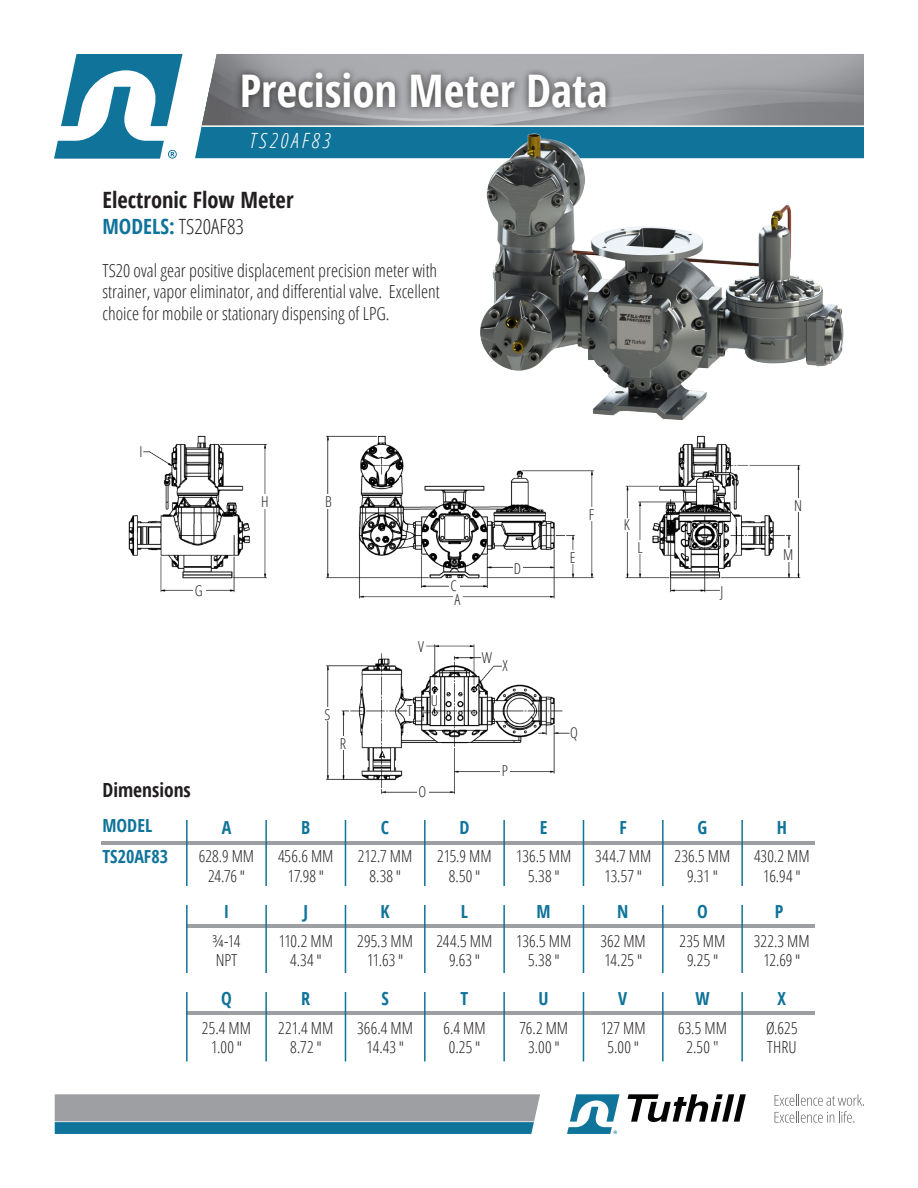
<style>
.page{position:relative;width:918px;height:1188px;background:#fff}
.page>*{position:absolute;margin:0;border:0;box-sizing:border-box;transform-origin:0 0}
.t1{font:700 condensed 45px "Open Sans";color:#fff}
.t2{font:700 condensed 22.5px "Open Sans";color:#231f20}
.t3{font:300 condensed 21px "Open Sans";color:#231f20}
.t4{font:italic 300 condensed 21px "Open Sans";letter-spacing:.15em;color:#fff}
.t5{font:700 condensed 19.5px "Open Sans";color:#231f20}
.t6{font:300 condensed 18px/21.6px "Open Sans";color:#231f20}
.t7{font:700 condensed 18px "Open Sans";color:#107399}
.t8{font:300 condensed 16.5px/19.8px "Open Sans";color:#231f20;text-align:center}
.t9{font:300 condensed 15px "Open Sans";color:#231f20}
.s1{font-weight:700;color:#107399}
.s2{font-family:"Square 721 BT";font-weight:400;font-stretch:normal}
</style>
<div class="page">
<img style="left:128px;top:435px;width:673px;height:360px">
<svg style="left:54px;top:54px;width:129px;height:105px"></svg>
<div style="left:195px;top:125px;width:669px;height:33px;background:#107399"></div>
<img style="left:202px;top:54px;width:662px;height:71px">
<div style="left:234px;top:66px;width:380px;height:50px;background:#231f20;opacity:.85"></div>
<hr style="left:202px;top:125px;width:663px;height:2px;background:#fff">
<svg style="left:628px;top:1094px;width:118px;height:28px"></svg>
<svg style="left:567px;top:1094px;width:52px;height:40px"></svg>
<svg style="left:775px;top:1094px;width:89px;height:29px"></svg>
<svg style="left:55px;top:1094px;width:485px;height:40px;background:#7795a2"></svg>
<hr style="left:187px;top:925px;width:628px;height:3px;background:#9d9fa2">
<hr style="left:187px;top:1012px;width:628px;height:3px;background:#9d9fa2">
<hr style="left:102px;top:841px;width:713px;height:4px;background:#9d9fa2">
<hr style="left:186px;top:820px;width:2px;height:241px;background:#107399">
<hr style="left:265px;top:820px;width:2px;height:241px;background:#107399">
<hr style="left:345px;top:820px;width:1px;height:241px;background:#107399">
<hr style="left:662px;top:820px;width:2px;height:241px;background:#107399">
<hr style="left:741px;top:820px;width:2px;height:241px;background:#107399">
<hr style="left:424px;top:820px;width:2px;height:241px;background:#107399">
<hr style="left:583px;top:820px;width:1px;height:241px;background:#107399">
<hr style="left:503px;top:820px;width:2px;height:241px;background:#107399">
<div style="left:155px;top:887px;width:656px;height:18px;background:#fff"></div>
<div style="left:155px;top:974px;width:656px;height:18px;background:#fff"></div>
<img style="left:459px;top:127px;width:393px;height:293px">
<div style="left:193px;top:585px;width:13px;height:9px;background:#fff"></div>
<div style="left:259px;top:494px;width:12px;height:14px;background:#fff"></div>
<div style="left:322px;top:494px;width:13px;height:14px;background:#fff"></div>
<div style="left:131px;top:449px;width:12px;height:9px;background:#fff"></div>
<div style="left:453px;top:592px;width:9px;height:9px;background:#fff"></div>
<div style="left:449px;top:581px;width:10px;height:9px;background:#fff"></div>
<div style="left:513px;top:562px;width:10px;height:9px;background:#fff"></div>
<div style="left:566px;top:551px;width:12px;height:13px;background:#fff"></div>
<div style="left:586px;top:507px;width:12px;height:14px;background:#fff"></div>
<div style="left:620px;top:518px;width:13px;height:14px;background:#fff"></div>
<div style="left:633px;top:540px;width:12px;height:14px;background:#fff"></div>
<div style="left:720px;top:584px;width:13px;height:14px;background:#fff"></div>
<div style="left:781px;top:548px;width:13px;height:14px;background:#fff"></div>
<div style="left:791px;top:498px;width:13px;height:14px;background:#fff"></div>
<div style="left:414px;top:639px;width:12px;height:14px;background:#fff"></div>
<div style="left:482px;top:650px;width:12px;height:14px;background:#fff"></div>
<div style="left:502px;top:659px;width:13px;height:13px;background:#fff"></div>
<div style="left:570px;top:725px;width:13px;height:14px;background:#fff"></div>
<div style="left:500px;top:763px;width:10px;height:14px;background:#fff"></div>
<div style="left:417px;top:785px;width:11px;height:14px;background:#fff"></div>
<div style="left:337px;top:737px;width:13px;height:13px;background:#fff"></div>
<div style="left:321px;top:707px;width:13px;height:14px;background:#fff"></div>
<div style="left:431px;top:695px;width:8px;height:12px;background:#fff"></div>
<div style="left:407px;top:704px;width:6px;height:10px;background:#fff"></div>
<p class="t1" style="left:240px;top:60px;width:370px">Precision Meter Data</p>
<p class="t4" style="left:250px;top:126px;width:82px">TS20AF83</p>
<p class="t2" style="left:102px;top:185px;width:193px">Electronic Flow Meter</p>
<p class="t3" style="left:102px;top:212px;width:143px"><span class="s1">MODELS:</span> TS20AF83</p>
<p class="t6" style="left:102px;top:259px;width:339px">TS20 oval gear positive displacement precision meter with strainer, vapor eliminator, and differential valve. Excellent choice for mobile or stationary dispensing of LPG.</p>
<p class="t9" style="left:140px;top:441px;width:5px">I</p>
<p class="t9" style="left:261px;top:491px;width:9px">H</p>
<p class="t9" style="left:325px;top:491px;width:8px">B</p>
<p class="t9" style="left:589px;top:504px;width:7px">F</p>
<p class="t9" style="left:624px;top:515px;width:8px">K</p>
<p class="t9" style="left:794px;top:495px;width:9px">N</p>
<p class="t9" style="left:514px;top:558px;width:9px">D</p>
<p class="t9" style="left:570px;top:547px;width:7px">E</p>
<p class="t9" style="left:637px;top:537px;width:7px">L</p>
<p class="t9" style="left:783px;top:544px;width:12px">M</p>
<p class="t9" style="left:195px;top:581px;width:9px">G</p>
<p class="t9" style="left:451px;top:575px;width:8px">C</p>
<p class="t9" style="left:455px;top:590px;width:7px">A</p>
<p class="t9" style="left:720px;top:581px;width:4px">J</p>
<p class="t9" style="left:418px;top:636px;width:7px">V</p>
<p class="t9" style="left:482px;top:647px;width:12px">W</p>
<p class="t9" style="left:502px;top:656px;width:7px">X</p>
<p class="t9" style="left:325px;top:704px;width:7px">S</p>
<p class="t9" style="left:407px;top:700px;width:7px">T</p>
<p class="t9" style="left:431px;top:691px;width:9px">U</p>
<p class="t9" style="left:340px;top:734px;width:8px">R</p>
<p class="t9" style="left:570px;top:722px;width:9px">Q</p>
<p class="t9" style="left:502px;top:760px;width:8px">P</p>
<p class="t5" style="left:102px;top:777px;width:90px">Dimensions</p>
<p class="t9" style="left:419px;top:781px;width:9px">O</p>
<p class="t7" style="left:102px;top:813px;width:51px">MODEL</p>
<p class="t7" style="left:102px;top:844px;width:67px">TS20AF83</p>
<p class="t7" style="left:222px;top:815px;width:11px">A</p>
<p class="t8" style="left:199px;top:846px;width:57px">628.9 MM</p>
<p class="t8" style="left:208px;top:865px;width:38px">24.76 <span class="s2">"</span></p>
<p class="t7" style="left:224px;top:899px;width:7px">I</p>
<p class="t8" style="left:213px;top:930px;width:29px">¾-14</p>
<p class="t8" style="left:216px;top:950px;width:23px">NPT</p>
<p class="t7" style="left:221px;top:986px;width:12px">Q</p>
<p class="t8" style="left:202px;top:1017px;width:50px">25.4 MM</p>
<p class="t8" style="left:211px;top:1037px;width:32px">1.00 <span class="s2">"</span></p>
<p class="t7" style="left:301px;top:815px;width:11px">B</p>
<p class="t8" style="left:278px;top:846px;width:57px">456.6 MM</p>
<p class="t8" style="left:288px;top:865px;width:37px">17.98 <span class="s2">"</span></p>
<p class="t7" style="left:303px;top:899px;width:6px">J</p>
<p class="t8" style="left:279px;top:930px;width:56px">110.2 MM</p>
<p class="t8" style="left:290px;top:950px;width:33px">4.34 <span class="s2">"</span></p>
<p class="t7" style="left:301px;top:986px;width:10px">R</p>
<p class="t8" style="left:278px;top:1017px;width:57px">221.4 MM</p>
<p class="t8" style="left:290px;top:1037px;width:33px">8.72 <span class="s2">"</span></p>
<p class="t7" style="left:381px;top:815px;width:10px">C</p>
<p class="t8" style="left:358px;top:846px;width:56px">212.7 MM</p>
<p class="t8" style="left:369px;top:865px;width:33px">8.38 <span class="s2">"</span></p>
<p class="t7" style="left:380px;top:899px;width:11px">K</p>
<p class="t8" style="left:357px;top:930px;width:57px">295.3 MM</p>
<p class="t8" style="left:367px;top:950px;width:38px">11.63 <span class="s2">"</span></p>
<p class="t7" style="left:381px;top:986px;width:9px">S</p>
<p class="t8" style="left:357px;top:1017px;width:57px">366.4 MM</p>
<p class="t8" style="left:367px;top:1037px;width:39px">14.43 <span class="s2">"</span></p>
<p class="t7" style="left:459px;top:815px;width:12px">D</p>
<p class="t8" style="left:437px;top:846px;width:56px">215.9 MM</p>
<p class="t8" style="left:449px;top:865px;width:33px">8.50 <span class="s2">"</span></p>
<p class="t7" style="left:461px;top:899px;width:9px">L</p>
<p class="t8" style="left:437px;top:930px;width:57px">244.5 MM<br>9.63 <span class="s2">"</span></p>
<p class="t7" style="left:461px;top:986px;width:9px">T</p>
<p class="t8" style="left:443px;top:1017px;width:44px">6.4 MM</p>
<p class="t8" style="left:449px;top:1037px;width:33px">0.25 <span class="s2">"</span></p>
<p class="t7" style="left:540px;top:815px;width:9px">E</p>
<p class="t8" style="left:516px;top:846px;width:57px">136.5 MM</p>
<p class="t8" style="left:528px;top:865px;width:33px">5.38 <span class="s2">"</span></p>
<p class="t7" style="left:536px;top:899px;width:16px">M</p>
<p class="t8" style="left:516px;top:930px;width:57px">136.5 MM</p>
<p class="t8" style="left:528px;top:950px;width:33px">5.38 <span class="s2">"</span></p>
<p class="t7" style="left:538px;top:986px;width:12px">U</p>
<p class="t8" style="left:519px;top:1017px;width:50px">76.2 MM</p>
<p class="t8" style="left:528px;top:1037px;width:33px">3.00 <span class="s2">"</span></p>
<p class="t7" style="left:619px;top:815px;width:9px">F</p>
<p class="t8" style="left:595px;top:846px;width:58px">344.7 MM</p>
<p class="t8" style="left:605px;top:865px;width:39px">13.57 <span class="s2">"</span></p>
<p class="t7" style="left:617px;top:899px;width:13px">N</p>
<p class="t8" style="left:600px;top:930px;width:47px">362 MM</p>
<p class="t8" style="left:604px;top:950px;width:39px">14.25 <span class="s2">"</span></p>
<p class="t7" style="left:618px;top:986px;width:11px">V</p>
<p class="t8" style="left:601px;top:1017px;width:46px">127 MM</p>
<p class="t8" style="left:608px;top:1037px;width:33px">5.00 <span class="s2">"</span></p>
<p class="t7" style="left:698px;top:815px;width:11px">G</p>
<p class="t8" style="left:675px;top:846px;width:57px">236.5 MM<br>9.31 <span class="s2">"</span></p>
<p class="t7" style="left:697px;top:899px;width:12px">O</p>
<p class="t8" style="left:680px;top:930px;width:47px">235 MM</p>
<p class="t8" style="left:687px;top:950px;width:32px">9.25 <span class="s2">"</span></p>
<p class="t7" style="left:695px;top:986px;width:16px">W</p>
<p class="t8" style="left:678px;top:1017px;width:50px">63.5 MM</p>
<p class="t8" style="left:686px;top:1037px;width:34px">2.50 "</p>
<p class="t7" style="left:777px;top:815px;width:12px">H</p>
<p class="t8" style="left:754px;top:846px;width:57px">430.2 MM</p>
<p class="t8" style="left:763px;top:865px;width:39px">16.94 <span class="s2">"</span></p>
<p class="t7" style="left:775px;top:899px;width:10px">P</p>
<p class="t8" style="left:754px;top:930px;width:57px">322.3 MM</p>
<p class="t8" style="left:763px;top:950px;width:38px">12.69 <span class="s2">"</span></p>
<p class="t7" style="left:778px;top:986px;width:10px">X</p>
<p class="t8" style="left:766px;top:1017px;width:33px">Ø.625</p>
<p class="t8" style="left:767px;top:1037px;width:31px">THRU</p>
</div>
